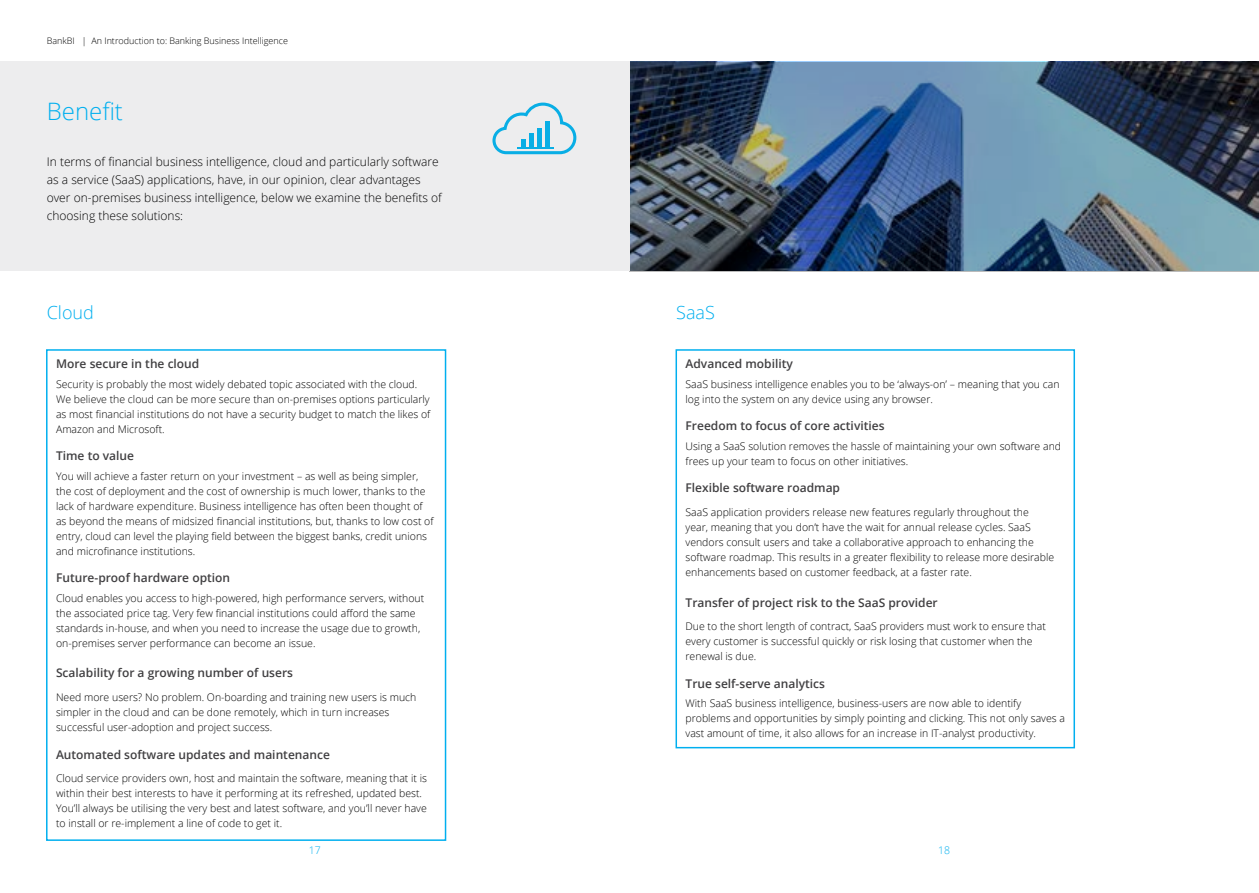
<style>
.page{position:relative;width:1259px;height:893px;background:#fff}
.page>*{position:absolute;margin:0;border:0;box-sizing:border-box;transform-origin:0 0}
.t1{font:300 24px "Open Sans";color:#00afef}
.t2{font:300 18px "Open Sans";color:#00afef}
.t3{font:600 12px "Open Sans";color:#414042}
.t4{font:300 12px/18px "Open Sans";color:#000}
.t5{font:300 10.5px/15px "Open Sans";color:#000}
.t6{font:300 10.5px "Open Sans";color:#00afef}
.t7{font:300 9px "Open Sans";color:#000}
</style>
<div class="page">
<div style="left:675px;top:349px;width:400px;height:399px;border:2px solid #00afef"></div>
<img style="left:629px;top:62px;width:630px;height:209px">
<div style="left:0;top:62px;width:629px;height:209px;background:#ededee"></div>
<div style="left:46px;top:349px;width:400px;height:492px;border:2px solid #00afef"></div>
<svg style="left:492px;top:102px;width:85px;height:53px"></svg>
<hr style="left:517px;top:147px;width:37px;height:2px;background:#09aee5">
<div style="left:545px;top:121px;width:5px;height:27px;background:#09aee5"></div>
<div style="left:537px;top:128px;width:5px;height:20px;background:#09aee5"></div>
<div style="left:529px;top:133px;width:5px;height:15px;background:#09aee5"></div>
<div style="left:521px;top:139px;width:5px;height:9px;background:#09aee5"></div>
<p class="t7" style="left:47px;top:35px;width:243px">BankBI | An Introduction to: Banking Business Intelligence</p>
<h1 class="t1" style="left:47px;top:95px;width:78px">Benefit</h1>
<p class="t4" style="left:47px;top:152px;width:397px">In terms of financial business intelligence, cloud and particularly software as a service (SaaS) applications, have, in our opinion, clear advantages over on-premises business intelligence, below we examine the benefits of choosing these solutions:</p>
<h2 class="t2" style="left:47px;top:300px;width:49px">Cloud</h2>
<p class="t3" style="left:56px;top:356px;width:145px">More secure in the cloud</p>
<p class="t5" style="left:56px;top:376px;width:376px">Security is probably the most widely debated topic associated with the cloud.<br>We believe the cloud can be more secure than on-premises options particularly as most financial institutions do not have a security budget to match the likes of Amazon and Microsoft.</p>
<p class="t3" style="left:56px;top:448px;width:80px">Time to value</p>
<p class="t5" style="left:56px;top:468px;width:379px">You will achieve a faster return on your investment – as well as being simpler, the cost of deployment and the cost of ownership is much lower, thanks to the lack of hardware expenditure. Business intelligence has often been thought of as beyond the means of midsized financial institutions, but, thanks to low cost of entry, cloud can level the playing field between the biggest banks, credit unions and microfinance institutions.</p>
<p class="t3" style="left:56px;top:570px;width:176px">Future-proof hardware option</p>
<p class="t5" style="left:56px;top:590px;width:370px">Cloud enables you access to high-powered, high performance servers, without the associated price tag. Very few financial institutions could afford the same standards in-house, and when you need to increase the usage due to growth, on-premises server performance can become an issue.</p>
<p class="t3" style="left:56px;top:665px;width:238px">Scalability for a growing number of users</p>
<p class="t5" style="left:56px;top:689px;width:362px">Need more users? No problem. On-boarding and training new users is much simpler in the cloud and can be done remotely, which in turn increases successful user-adoption and project success.</p>
<p class="t3" style="left:56px;top:746px;width:275px">Automated software updates and maintenance</p>
<p class="t5" style="left:56px;top:771px;width:372px">Cloud service providers own, host and maintain the software, meaning that it is within their best interests to have it performing at its refreshed, updated best.<br>You’ll always be utilising the very best and latest software, and you’ll never have to install or re-implement a line of code to get it.</p>
<h2 class="t2" style="left:676px;top:300px;width:40px">SaaS</h2>
<p class="t3" style="left:685px;top:356px;width:109px">Advanced mobility</p>
<p class="t5" style="left:685px;top:376px;width:376px">SaaS business intelligence enables you to be ‘always-on’ – meaning that you can log into the system on any device using any browser.</p>
<p class="t3" style="left:685px;top:418px;width:200px">Freedom to focus of core activities</p>
<p class="t5" style="left:685px;top:438px;width:377px">Using a SaaS solution removes the hassle of maintaining your own software and frees up your team to focus on other initiatives.</p>
<p class="t3" style="left:685px;top:480px;width:156px">Flexible software roadmap</p>
<p class="t5" style="left:685px;top:504px;width:370px">SaaS application providers release new features regularly throughout the<br>year, meaning that you don’t have the wait for annual release cycles. SaaS vendors consult users and take a collaborative approach to enhancing the software roadmap. This results in a greater flexibility to release more desirable enhancements based on customer feedback, at a faster rate.</p>
<p class="t3" style="left:685px;top:594px;width:254px">Transfer of project risk to the SaaS provider</p>
<p class="t5" style="left:685px;top:619px;width:362px">Due to the short length of contract, SaaS providers must work to ensure that every customer is successful quickly or risk losing that customer when the renewal is due.</p>
<p class="t3" style="left:685px;top:675px;width:141px">True self-serve analytics</p>
<p class="t5" style="left:685px;top:696px;width:381px">With SaaS business intelligence, business-users are now able to identify problems and opportunities by simply pointing and clicking. This not only saves a vast amount of time, it also allows for an increase in IT-analyst productivity.</p>
<p class="t6" style="left:309px;top:843px;width:13px">17</p>
<p class="t6" style="left:938px;top:843px;width:13px">18</p>
</div>
